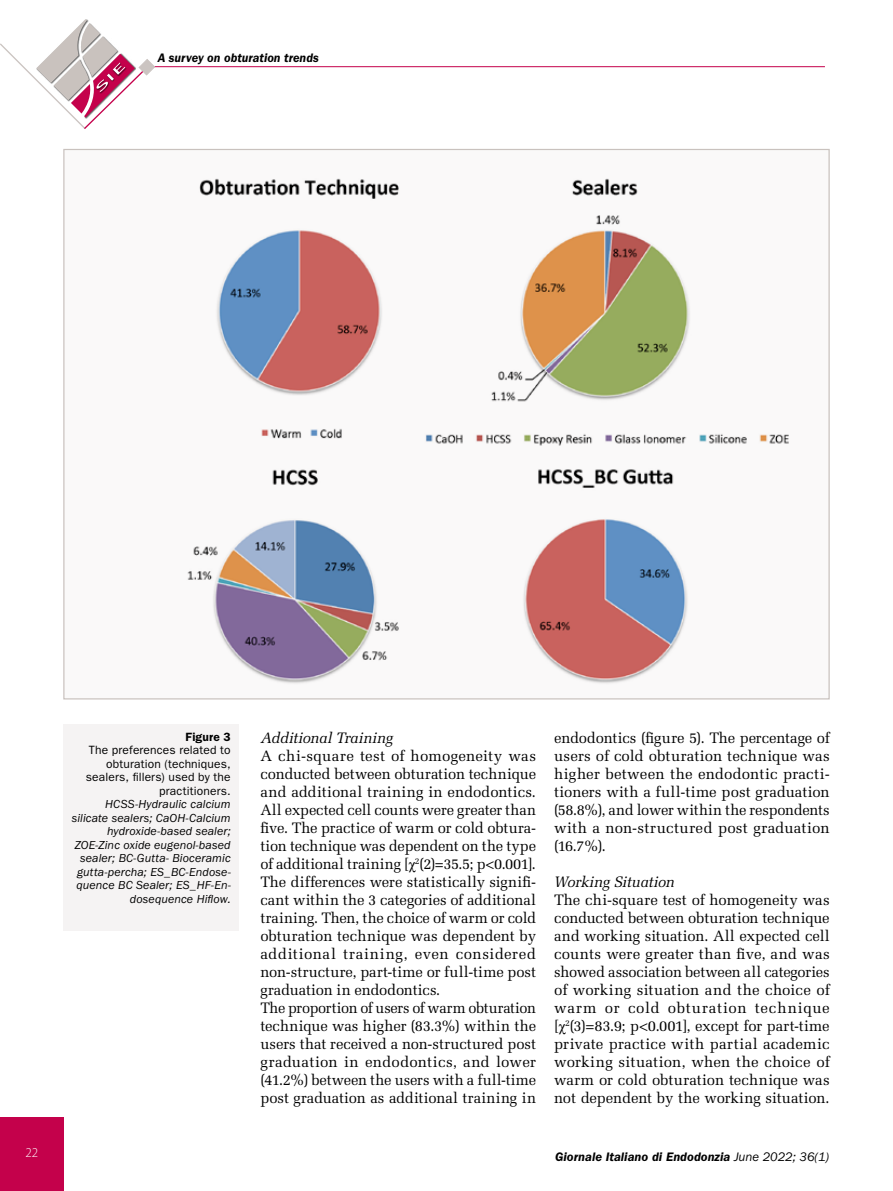
<style>
.page{position:relative;width:893px;height:1191px;background:#fff}
.page>*{position:absolute;margin:0;border:0;box-sizing:border-box;transform-origin:0 0}
.t1{font:15.15px/18px "Melior LT Std";color:#000;text-align:justify}
.t2{font:italic 15.15px "Melior LT Std";letter-spacing:-.015em;color:#000}
.t3{font:300 13.5px "Myriad Pro";color:#fff}
.t4{font:italic 600 12.75px "ITC Franklin Gothic Std";color:#000}
.t5{font:italic 12px/13.5px "ITC Franklin Gothic Std";letter-spacing:.01em;color:#000;text-align:right}
.t6{font:12px/13.5px "ITC Franklin Gothic Std";letter-spacing:.015em;color:#000;text-align:right}
.t7{font:600 12px "ITC Franklin Gothic Std";letter-spacing:.015em;color:#000}
.s1{font-family:"Times New Roman"}
.s2{font-weight:400}
</style>
<div class="page">
<div style="left:0;top:1118px;width:64px;height:73px;background:#c4014b"></div>
<hr style="left:147px;top:66px;width:678px;height:1px;background:#c4014b">
<svg style="left:0;top:19px;width:155px;height:110px"></svg>
<img style="left:187px;top:178px;width:602px;height:506px">
<div style="left:63px;top:724px;width:176px;height:206px;background:#f5f3f3"></div>
<p class="t4" style="left:158px;top:51px;width:163px">A survey on obturation trends</p>
<p class="t3" style="left:25px;top:1145px;width:14px">22</p>
<p class="t7" style="left:186px;top:729px;width:47px">Figure 3</p>
<p class="t6" style="left:86px;top:743px;width:146px">The preferences related to obturation (techniques, sealers, fillers) used by the practitioners.</p>
<p class="t5" style="left:72px;top:798px;width:160px">HCSS-Hydraulic calcium silicate sealers; CaOH-Calcium hydroxide-based sealer;<br>ZOE-Zinc oxide eugenol-based sealer; BC-Gutta- Bioceramic gutta-percha; ES_BC-Endose&shy;quence BC Sealer; ES_HF-En&shy;dosequence Hiflow.</p>
<p class="t2" style="left:260px;top:729px;width:134px">Additional Training</p>
<p class="t1" style="left:260px;top:747px;width:277px;text-align:left">A chi-square test of homogeneity was conducted between obturation technique and additional training in endodontics.<br>All expected cell counts were greater than five. The practice of warm or cold obtura&shy;tion technique was dependent on the type of additional training [<span class="s1">χ</span><sup>2</sup>(2)=35.5; p&lt;0.001].<br>The differences were statistically signifi&shy;cant within the 3 categories of additional training. Then, the choice of warm or cold obturation technique was dependent by additional training, even considered non-structure, part-time or full-time post graduation in endodontics.<br>The proportion of users of warm obturation technique was higher (83.3%) within the users that received a non-structured post graduation in endodontics, and lower (41.2%) between the users with a full-time post graduation as additional training in</p>
<p class="t1" style="left:554px;top:729px;width:277px">endodontics (figure 5). The percentage of users of cold obturation technique was higher between the endodontic practi&shy;tioners with a full-time post graduation (58.8%), and lower within the respondents with a non-structured post graduation (16.7%).</p>
<p class="t2" style="left:554px;top:873px;width:122px">Working Situation</p>
<p class="t1" style="left:554px;top:891px;width:277px">The chi-square test of homogeneity was conducted between obturation technique and working situation. All expected cell counts were greater than five, and was showed association between all categories of working situation and the choice of warm or cold obturation technique [<span class="s1">χ</span><sup>2</sup>(3)=83.9; p&lt;0.001], except for part-time private practice with partial academic working situation, when the choice of warm or cold obturation technique was not dependent by the working situation.</p>
<p class="t4" style="left:555px;top:1149px;width:276px">Giornale Italiano di Endodonzia <span class="s2">June 2022; 36(1)</span></p>
</div>
